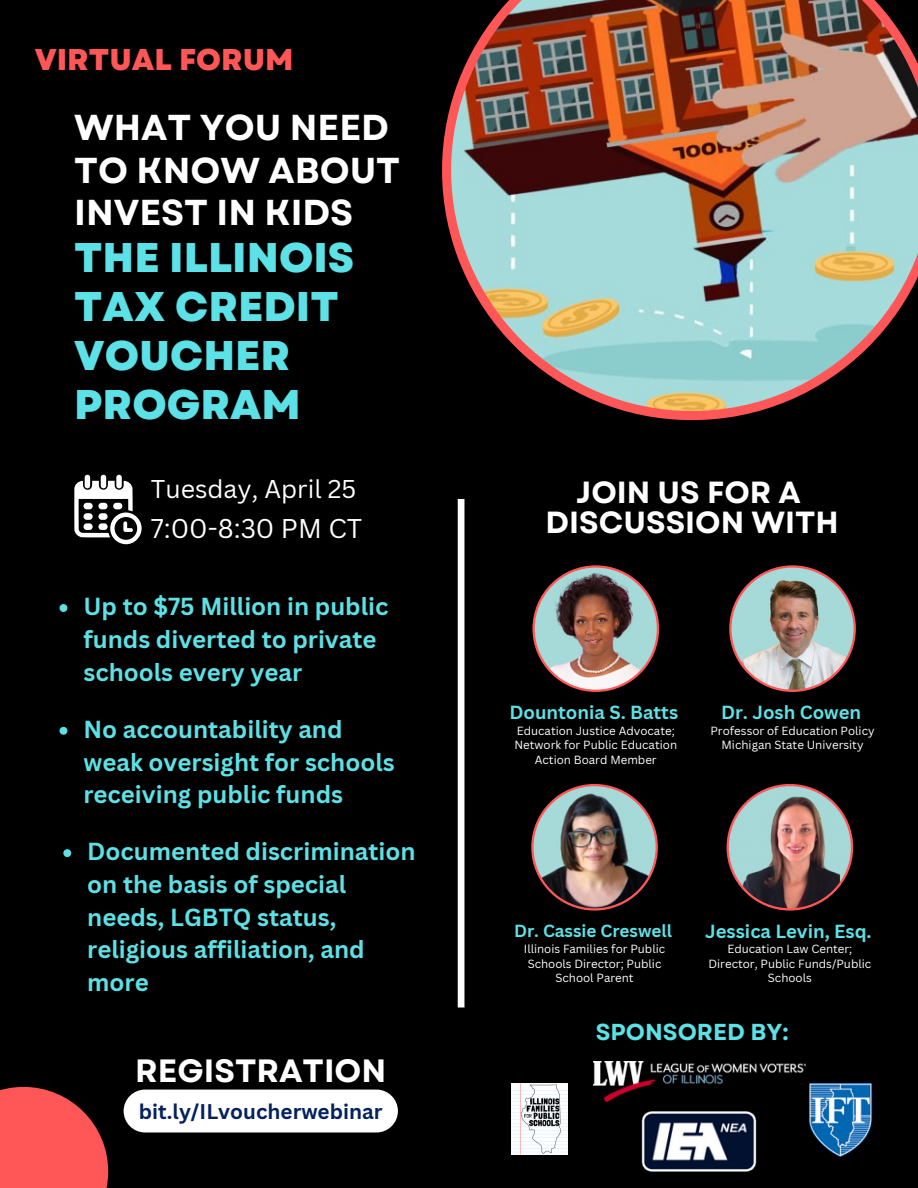
<style>
.page{position:relative;width:918px;height:1188px;background:#000}
.page>*{position:absolute;margin:0;border:0;box-sizing:border-box;transform-origin:0 0}
.t1{font:800 41.4px/49.1px "Garet";color:#5ce1e6}
.t2{font:700 36px/42.8px "Garet";color:#fff}
.t3{font:700 32.25px "Garet";color:#fff}
.t4{font:700 30.6px/29.8px "Garet";color:#fff;text-align:center}
.t5{font:800 30px "Garet";color:#ff5757}
.t6{font:26.4px "Canva Sans";color:#fff}
.t7{font:25.05px "Canva Sans";color:#fff}
.t8{font:700 24px/32.7px "Canva Sans";color:#5ce1e6}
.t9{font:700 23.1px "Garet";color:#5ce1e6}
.t10{font:700 20.7px "Canva Sans";color:#05215e}
.t11{font:700 18.45px "Canva Sans";color:#5ce1e6}
.t12{font:700 17.1px "Canva Sans";color:#5ce1e6}
.t13{font:11.55px/14.4px "Canva Sans";color:#fff;text-align:center}
</style>
<div class="page">
<img style="left:442px;top:0;width:476px;height:420px">
<div style="left:458px;top:499px;width:6px;height:508px;background:#fff"></div>
<div style="left:85px;top:475px;width:5px;height:13px;background:#fff;border-radius:3px"></div>
<div style="left:101px;top:475px;width:5px;height:13px;background:#fff;border-radius:3px"></div>
<div style="left:116px;top:475px;width:6px;height:13px;background:#fff;border-radius:3px"></div>
<svg style="left:74px;top:481px;width:68px;height:63px"></svg>
<div style="left:0;top:1087px;width:108px;height:101px;background:#ff5757"></div>
<div style="left:124px;top:1090px;width:274px;height:42px;background:#fff;border-radius:21px"></div>
<img style="left:729px;top:565px;width:127px;height:127px">
<svg style="left:727px;top:784px;width:126px;height:127px"></svg>
<svg style="left:532px;top:565px;width:127px;height:127px"></svg>
<img style="left:531px;top:784px;width:127px;height:127px">
<img style="left:512px;top:1083px;width:55px;height:71px">
<img style="left:642px;top:1111px;width:115px;height:61px">
<img style="left:810px;top:1083px;width:63px;height:73px">
<img style="left:593px;top:1061px;width:213px;height:41px">
<svg style="left:63px;top:849px;width:8px;height:8px"></svg>
<svg style="left:60px;top:604px;width:7px;height:8px"></svg>
<svg style="left:60px;top:727px;width:7px;height:8px"></svg>
<h3 class="t5" style="left:35px;top:38px;width:260px">VIRTUAL FORUM</h3>
<h2 class="t2" style="left:74px;top:106px;width:327px">WHAT YOU NEED<br>TO KNOW ABOUT<br>INVEST IN KIDS</h2>
<h1 class="t1" style="left:74px;top:233px;width:282px">THE ILLINOIS<br>TAX CREDIT<br>VOUCHER<br>PROGRAM</h1>
<h3 class="t7" style="left:151px;top:472px;width:207px">Tuesday, April 25</h3>
<h3 class="t6" style="left:151px;top:510px;width:213px">7:00-8:30 PM CT</h3>
<h3 class="t8" style="left:83px;top:590px;width:307px">Up to $75 Million in public funds diverted to private schools every year</h3>
<h3 class="t8" style="left:83px;top:712px;width:313px">No accountability and weak oversight for schools receiving public funds</h3>
<h3 class="t8" style="left:87px;top:835px;width:330px">Documented discrimination on the basis of special needs, LGBTQ status, religious affiliation, and more</h3>
<h3 class="t3" style="left:135px;top:1047px;width:252px">REGISTRATION</h3>
<h3 class="t10" style="left:139px;top:1097px;width:245px">bit.ly/ILvoucherwebinar</h3>
<h3 class="t4" style="left:546px;top:478px;width:294px">JOIN US FOR A<br>DISCUSSION WITH</h3>
<h3 class="t11" style="left:509px;top:699px;width:170px">Dountonia S. Batts</h3>
<p class="t13" style="left:514px;top:723px;width:164px">Education Justice Advocate;<br>Network for Public Education<br>Action Board Member</p>
<h3 class="t11" style="left:721px;top:699px;width:142px">Dr. Josh Cowen</h3>
<p class="t13" style="left:710px;top:723px;width:166px">Professor of Education Policy<br>Michigan State University</p>
<h3 class="t12" style="left:514px;top:919px;width:159px">Dr. Cassie Creswell</h3>
<p class="t13" style="left:524px;top:942px;width:143px">Illinois Families for Public<br>Schools Director; Public<br>School Parent</p>
<h3 class="t11" style="left:705px;top:918px;width:168px">Jessica Levin, Esq.</h3>
<p class="t13" style="left:708px;top:942px;width:164px">Education Law Center;<br>Director, Public Funds/Public<br>Schools</p>
<h3 class="t9" style="left:596px;top:1016px;width:194px">SPONSORED BY:</h3>
</div>
